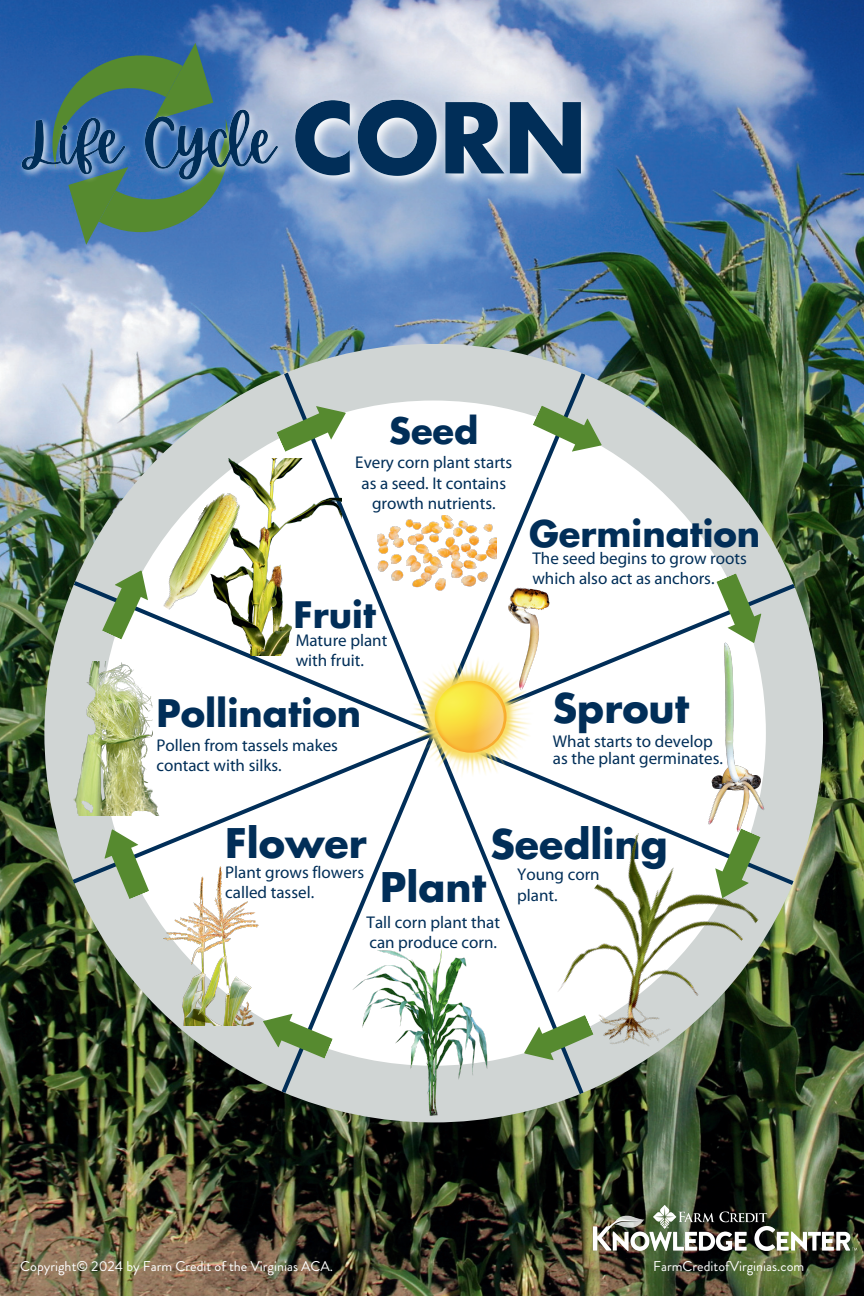
<style>
.page{position:relative;width:864px;height:1296px;background:#fff}
.page>*{position:absolute;margin:0;border:0;box-sizing:border-box;transform-origin:0 0}
.t1{font:700 39.7px "Futura LT Pro";color:#012e58}
.t2{font:700 36.9px "Futura LT Pro";color:#012e58}
.t3{font:700 35.45px "Futura LT Pro";color:#012e58}
.t4{font:17px/20.2px "Myriad Pro";color:#012e58}
.t5{font:14.15px "Brandon Grotesque";color:#fff}
</style>
<div class="page">
<img style="left:0;top:0;width:864px;height:1296px">
<svg style="left:50px;top:43px;width:182px;height:202px;background:#457979"></svg>
<img style="left:12px;top:100px;width:271px;height:94px">
<div style="left:44px;top:344px;width:779px;height:778px;background:#d0d5d4;border-radius:50%"></div>
<div style="left:101px;top:401px;width:665px;height:665px;background:#fff;border-radius:50%"></div>
<svg style="left:73px;top:584px;width:722px;height:300px"></svg>
<svg style="left:282px;top:373px;width:303px;height:720px"></svg>
<svg style="left:533px;top:406px;width:69px;height:46px"></svg>
<svg style="left:716px;top:573px;width:45px;height:63px"></svg>
<svg style="left:265px;top:1014px;width:68px;height:44px"></svg>
<svg style="left:104px;top:829px;width:45px;height:70px"></svg>
<svg style="left:102px;top:570px;width:46px;height:70px"></svg>
<svg style="left:277px;top:406px;width:69px;height:46px"></svg>
<img style="left:408px;top:653px;width:128px;height:128px">
<img style="left:420px;top:667px;width:99px;height:99px">
<img style="left:433px;top:679px;width:75px;height:76px">
<svg style="left:438px;top:684px;width:66px;height:66px"></svg>
<img style="left:377px;top:515px;width:120px;height:79px">
<img style="left:439px;top:571px;width:192px;height:153px">
<img style="left:505px;top:577px;width:32px;height:36px">
<img style="left:518px;top:811px;width:253px;height:265px">
<img style="left:344px;top:926px;width:161px;height:197px">
<img style="left:704px;top:636px;width:62px;height:137px">
<img style="left:751px;top:820px;width:7px;height:17px">
<img style="left:691px;top:772px;width:60px;height:65px">
<img style="left:727px;top:773px;width:48px;height:47px">
<img style="left:139px;top:851px;width:136px;height:175px">
<img style="left:73px;top:662px;width:107px;height:153px">
<img style="left:211px;top:459px;width:130px;height:197px">
<img style="left:149px;top:486px;width:101px;height:131px">
<img style="left:283px;top:87px;width:317px;height:109px">
<img style="left:593px;top:1205px;width:265px;height:47px">
<h3 class="t3" style="left:389px;top:403px;width:91px">Seed</h3>
<p class="t4" style="left:355px;top:452px;width:159px;text-align:center">Every corn plant starts as a seed. It contains growth nutrients.</p>
<h3 class="t3" style="left:294px;top:587px;width:84px">Fruit</h3>
<p class="t4" style="left:296px;top:630px;width:93px">Mature plant with fruit.</p>
<h2 class="t2" style="left:156px;top:685px;width:206px">Pollination</h2>
<p class="t4" style="left:156px;top:735px;width:183px">Pollen from tassels makes contact with silks.</p>
<h3 class="t3" style="left:529px;top:506px;width:233px">Germination</h3>
<p class="t4" style="left:532px;top:548px;width:216px">The seed begins to grow roots which also act as anchors.</p>
<h1 class="t1" style="left:553px;top:677px;width:138px">Sprout</h1>
<p class="t4" style="left:553px;top:733px;width:172px;line-height:17px">What starts to develop as the plant germinates.</p>
<h1 class="t1" style="left:225px;top:813px;width:143px">Flower</h1>
<p class="t4" style="left:225px;top:862px;width:140px">Plant grows flowers called tassel.</p>
<h1 class="t1" style="left:490px;top:813px;width:179px">Seedling</h1>
<h1 class="t1" style="left:380px;top:856px;width:107px">Plant</h1>
<p class="t4" style="left:517px;top:864px;width:84px">Young corn plant.</p>
<p class="t4" style="left:367px;top:911px;width:135px">Tall corn plant that can produce corn.</p>
<p class="t5" style="left:20px;top:1257px;width:314px">Copyright© 2024 by Farm Credit of the Virginias ACA.</p>
<p class="t5" style="left:653px;top:1256px;width:153px">FarmCreditofVirginias.com</p>
</div>
